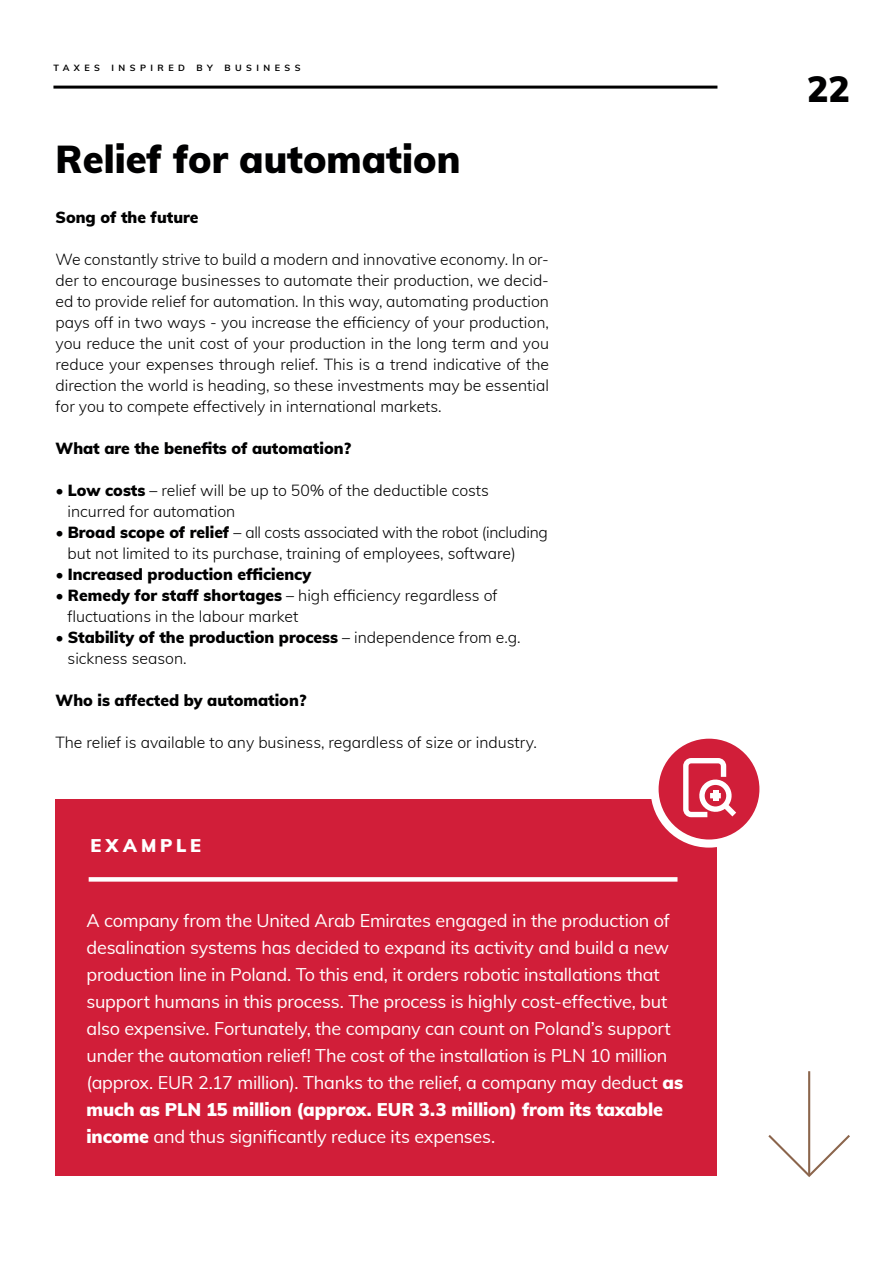
<style>
.page{position:relative;width:893px;height:1263px;background:#fff}
.page>*{position:absolute;margin:0;border:0;box-sizing:border-box;transform-origin:0 0}
.t1{font:900 38.1px "Muli";color:#000001}
.t2{font:900 35.7px "Muli";color:#000001}
.t3{font:18px/27px "Muli";letter-spacing:-.01em;color:#fff}
.t4{font:900 18px "Muli";letter-spacing:.22em;color:#fff}
.t5{font:300 15.75px/21px "Muli";color:#000001}
.t6{font:900 15.75px "Muli";color:#000001}
.t7{font:700 9px "Muli";letter-spacing:.5em;color:#000001}
.s1{font-weight:900}
.s2{font-weight:300}
</style>
<div class="page">
<hr style="left:53px;top:86px;width:664px;height:3px;background:#000001">
<div style="left:56px;top:799px;width:661px;height:377px;background:#d11e39"></div>
<div style="left:89px;top:877px;width:588px;height:5px;background:#fff"></div>
<div style="left:650px;top:731px;width:117px;height:117px;background:#fff;border-radius:50%"></div>
<div style="left:659px;top:739px;width:100px;height:100px;background:#d11e39;border-radius:50%"></div>
<svg style="left:683px;top:758px;width:53px;height:59px"></svg>
<div style="left:713px;top:790px;width:5px;height:11px;background:#fff"></div>
<hr style="left:808px;top:1071px;width:2px;height:104px;background:#8b654c">
<svg style="left:768px;top:1132px;width:82px;height:45px"></svg>
<p class="t7" style="left:53px;top:62px;width:48px">TAXES</p>
<p class="t7" style="left:111px;top:62px;width:75px">INSPIRED</p>
<p class="t7" style="left:197px;top:62px;width:18px">B Y</p>
<p class="t7" style="left:224px;top:62px;width:78px">BUSINESS</p>
<h1 class="t1" style="left:56px;top:132px;width:406px">Relief for automation</h1>
<p class="t6" style="left:56px;top:206px;width:144px">Song of the future</p>
<p class="t5" style="left:56px;top:248px;width:495px;text-align:justify">We constantly strive to build a modern and innovative economy. In or&shy;der to encourage businesses to automate their production, we decid&shy;ed to provide relief for automation. In this way, automating production pays off in two ways - you increase the efficiency of your production, you reduce the unit cost of your production in the long term and you reduce your expenses through relief. This is a trend indicative of the direction the world is heading, so these investments may be essential for you to compete effectively in international markets.</p>
<p class="t6" style="left:56px;top:437px;width:297px">What are the benefits of automation?</p>
<p class="t5" style="left:68px;top:479px;width:423px;text-indent:-12px">• <span class="s1">Low costs</span> – relief will be up to 50% of the deductible costs incurred for automation</p>
<p class="t5" style="left:68px;top:521px;width:482px;text-indent:-12px">• <span class="s1">Broad scope of relief</span> – all costs associated with the robot (including but not limited to its purchase, training of employees, software)</p>
<p class="t6" style="left:56px;top:563px;width:257px"><span class="s2">•</span> Increased production efficiency</p>
<p class="t5" style="left:68px;top:584px;width:432px;text-indent:-12px">• <span class="s1">Remedy for staff shortages</span> – high efficiency regardless of fluctuations in the labour market</p>
<p class="t5" style="left:68px;top:626px;width:455px;text-indent:-12px">• <span class="s1">Stability of the production process</span> – independence from e.g. sickness season.</p>
<p class="t6" style="left:56px;top:689px;width:252px">Who is affected by automation?</p>
<p class="t5" style="left:56px;top:731px;width:483px">The relief is available to any business, regardless of size or industry.</p>
<p class="t4" style="left:90px;top:832px;width:112px">EXAMPLE</p>
<p class="t3" style="left:87px;top:906px;width:598px">A company from the United Arab Emirates engaged in the production of desalination systems has decided to expand its activity and build a new production line in Poland. To this end, it orders robotic installations that support humans in this process. The process is highly cost-effective, but also expensive. Fortunately, the company can count on Poland’s support under the automation relief! The cost of the installation is PLN 10 million (approx. EUR 2.17 million). Thanks to the relief, a company may deduct <span class="s1">as much as PLN 15 million (approx. EUR 3.3 million) from its taxable income</span> and thus significantly reduce its expenses.</p>
<h2 class="t2" style="left:807px;top:63px;width:44px">22</h2>
</div>
